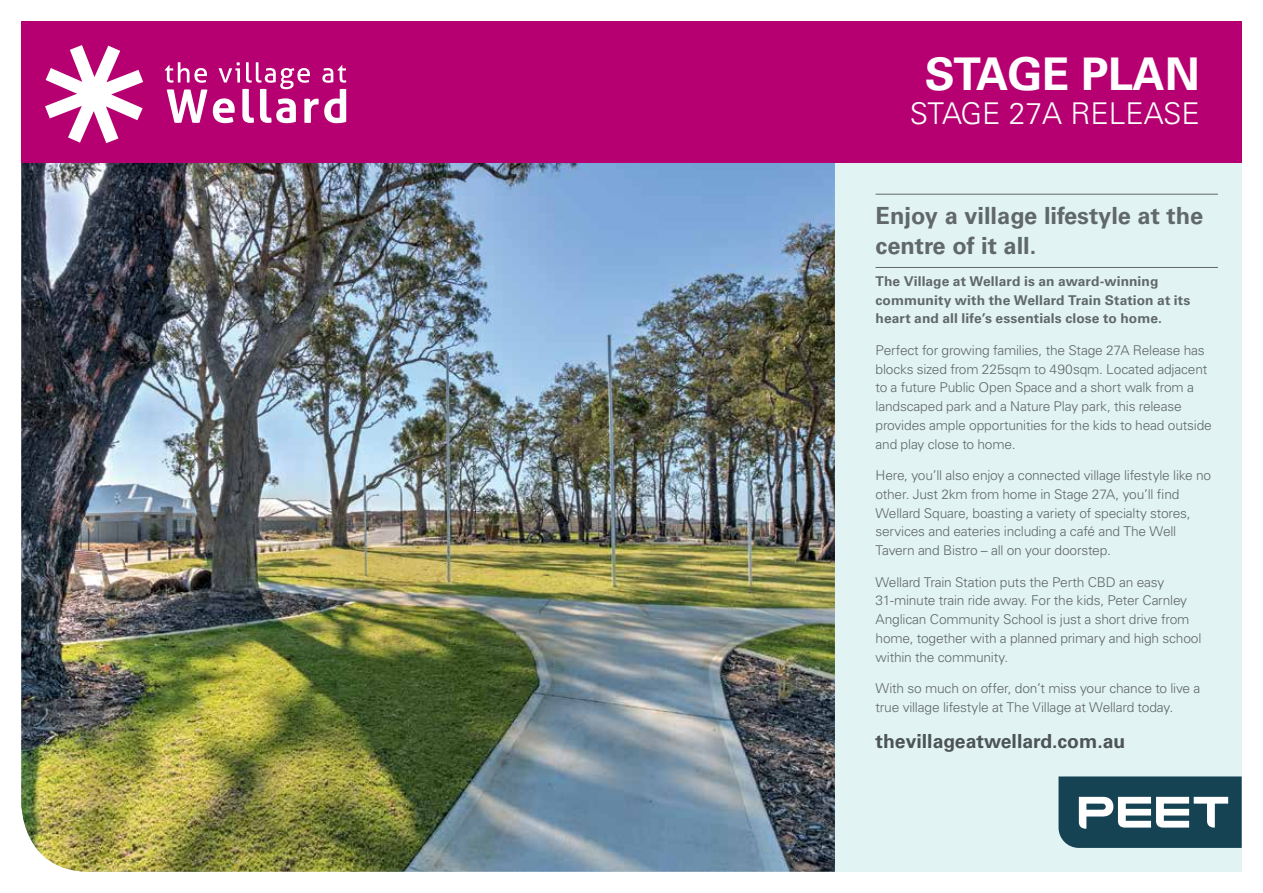
<style>
.page{position:relative;width:1263px;height:893px;background:#fff}
.page>*{position:absolute;margin:0;border:0;box-sizing:border-box;transform-origin:0 0}
.t1{font:700 45px "Univers LT Std";letter-spacing:-.01em;color:#fff}
.t2{font:300 30px "Univers LT Std";color:#fff}
.t3{font:700 23.7px/30px "Univers LT Std";color:#6d6e71}
.t4{font:700 19.35px "Univers LT Std";color:#58595b}
.t5{font:300 13.5px/18.8px "Univers LT Std";letter-spacing:-.015em;color:#6d6e71}
.t6{font:700 13.5px/18.8px "Univers LT Std";letter-spacing:.005em;color:#6d6e71}
</style>
<div class="page">
<img style="left:21px;top:163px;width:814px;height:709px">
<div style="left:835px;top:163px;width:407px;height:709px;background:#e2f3f3"></div>
<div style="left:21px;top:21px;width:1221px;height:142px;background:#b60072"></div>
<hr style="left:875px;top:194px;width:343px;height:1px;background:#6d6e71">
<hr style="left:875px;top:267px;width:343px;height:1px;background:#6d6e71">
<svg style="left:1058px;top:776px;width:184px;height:72px;background:#456976"></svg>
<svg style="left:45px;top:45px;width:98px;height:98px"></svg>
<svg style="left:167px;top:89px;width:40px;height:34px"></svg>
<svg style="left:165px;top:62px;width:42px;height:21px"></svg>
<svg style="left:213px;top:62px;width:133px;height:61px"></svg>
<h1 class="t1" style="left:925px;top:48px;width:276px">STAGE PLAN</h1>
<h2 class="t2" style="left:910px;top:95px;width:291px">STAGE 27A RELEASE</h2>
<h3 class="t3" style="left:875px;top:201px;width:329px">Enjoy a village lifestyle at the centre of it all.</h3>
<p class="t6" style="left:875px;top:272px;width:316px">The Village at Wellard is an award-winning community with the Wellard Train Station at its heart and all life’s essentials close to home.</p>
<p class="t5" style="left:875px;top:341px;width:338px">Perfect for growing families, the Stage 27A Release has blocks sized from 225sqm to 490sqm. Located adjacent to a future Public Open Space and a short walk from a landscaped park and a Nature Play park, this release provides ample opportunities for the kids to head outside and play close to home.</p>
<p class="t5" style="left:875px;top:466px;width:337px">Here, you’ll also enjoy a connected village lifestyle like no other. Just 2km from home in Stage 27A, you’ll find Wellard Square, boasting a variety of specialty stores, services and eateries including a café and The Well Tavern and Bistro – all on your doorstep.</p>
<p class="t5" style="left:875px;top:572px;width:327px">Wellard Train Station puts the Perth CBD an easy 31-minute train ride away. For the kids, Peter Carnley Anglican Community School is just a short drive from home, together with a planned primary and high school within the community.</p>
<p class="t5" style="left:875px;top:679px;width:326px">With so much on offer, don’t miss your chance to live a true village lifestyle at The Village at Wellard today.</p>
<h3 class="t4" style="left:875px;top:730px;width:251px">thevillageatwellard.com.au</h3>
</div>
